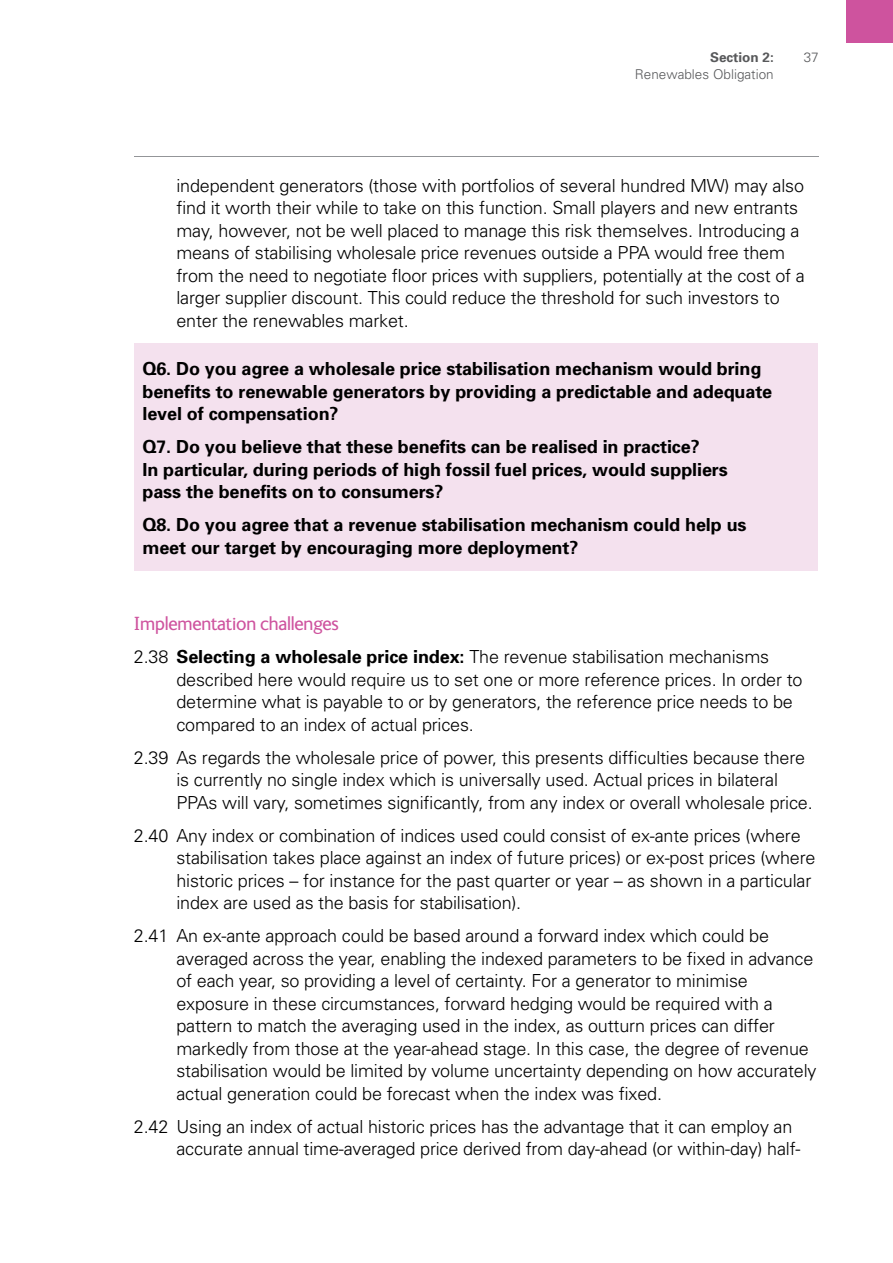
<style>
.page{position:relative;width:893px;height:1263px;background:#fff}
.page>*{position:absolute;margin:0;border:0;box-sizing:border-box;transform-origin:0 0}
.t1{font:19.5px "FS Ingrid";letter-spacing:-.01em;color:#ce539e}
.t2{font:300 18px/22.5px "Univers";letter-spacing:-.01em;color:#000}
.t3{font:700 18px/22.5px "Univers";letter-spacing:-.005em;color:#000}
.t4{font:300 13.5px "Univers";color:#58595b}
.t5{font:700 13.5px "Univers";color:#58595b}
.s1{font-weight:700}
</style>
<div class="page">
<div style="left:134px;top:343px;width:683px;height:228px;background:#f4e1ee"></div>
<hr style="left:134px;top:156px;width:684px;height:1px;background:#939598">
<div style="left:846px;top:0;width:47px;height:42px;background:#ce539e"></div>
<p class="t5" style="left:710px;top:49px;width:65px">Section 2:</p>
<p class="t4" style="left:804px;top:49px;width:17px">37</p>
<p class="t4" style="left:635px;top:66px;width:140px">Renewables Obligation</p>
<p class="t2" style="left:176px;top:174px;width:630px">independent generators (those with portfolios of several hundred MW) may also find it worth their while to take on this function. Small players and new entrants may, however, not be well placed to manage this risk themselves. Introducing a means of stabilising wholesale price revenues outside a PPA would free them from the need to negotiate floor prices with suppliers, potentially at the cost of a larger supplier discount. This could reduce the threshold for such investors to enter the renewables market.</p>
<p class="t3" style="left:142px;top:357px;width:631px">Q6. Do you agree a wholesale price stabilisation mechanism would bring benefits to renewable generators by providing a predictable and adequate level of compensation?</p>
<p class="t3" style="left:142px;top:435px;width:587px">Q7. Do you believe that these benefits can be realised in practice?<br>In particular, during periods of high fossil fuel prices, would suppliers pass the benefits on to consumers?</p>
<p class="t3" style="left:142px;top:513px;width:606px">Q8. Do you agree that a revenue stabilisation mechanism could help us meet our target by encouraging more deployment?</p>
<p class="t1" style="left:134px;top:613px;width:206px">Implementation challenges</p>
<p class="t2" style="left:176px;top:645px;width:628px;text-indent:-43px">2.38 <span class="s1">Selecting a wholesale price index:</span> The revenue stabilisation mechanisms described here would require us to set one or more reference prices. In order to determine what is payable to or by generators, the reference price needs to be compared to an index of actual prices.</p>
<p class="t2" style="left:176px;top:745px;width:638px;text-indent:-43px">2.39 As regards the wholesale price of power, this presents difficulties because there is currently no single index which is universally used. Actual prices in bilateral<br>PPAs will vary, sometimes significantly, from any index or overall wholesale price.</p>
<p class="t2" style="left:176px;top:823px;width:641px;text-indent:-43px">2.40 Any index or combination of indices used could consist of ex-ante prices (where stabilisation takes place against an index of future prices) or ex-post prices (where historic prices – for instance for the past quarter or year – as shown in a particular index are used as the basis for stabilisation).</p>
<p class="t2" style="left:176px;top:924px;width:641px;text-indent:-43px">2.41 An ex-ante approach could be based around a forward index which could be averaged across the year, enabling the indexed parameters to be fixed in advance of each year, so providing a level of certainty. For a generator to minimise exposure in these circumstances, forward hedging would be required with a pattern to match the averaging used in the index, as outturn prices can differ markedly from those at the year-ahead stage. In this case, the degree of revenue stabilisation would be limited by volume uncertainty depending on how accurately actual generation could be forecast when the index was fixed.</p>
<p class="t2" style="left:176px;top:1115px;width:625px;text-indent:-43px">2.42 Using an index of actual historic prices has the advantage that it can employ an accurate annual time-averaged price derived from day-ahead (or within-day) half-</p>
</div>
